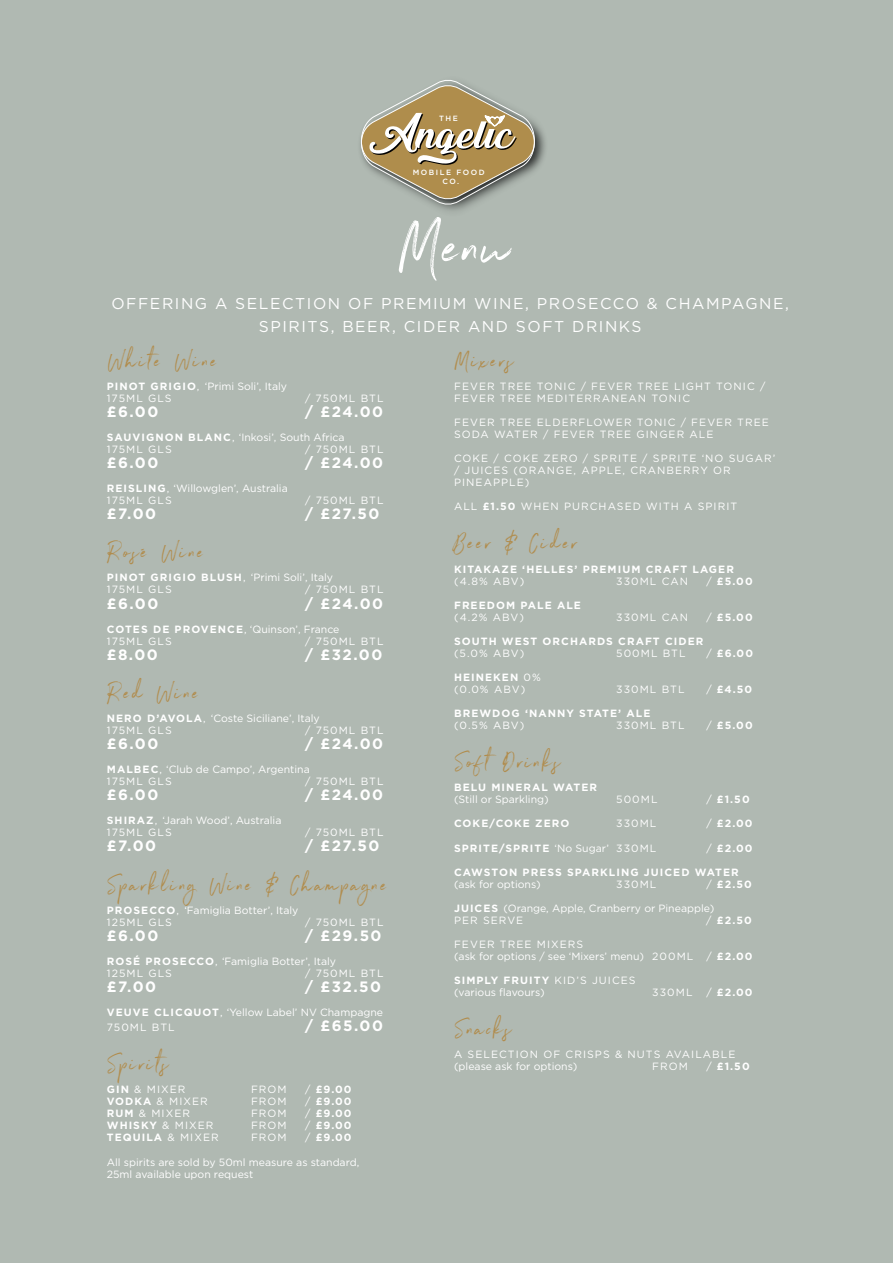
<style>
.page{position:relative;width:893px;height:1263px;background:#b0b9b2}
.page>*{position:absolute;margin:0;border:0;box-sizing:border-box;transform-origin:0 0}
.t1{font:72.15px "Northwell";color:#fff}
.t2{font:25.05px "Northwell";letter-spacing:.1em;color:#b08c4c}
.t3{font:15.6px/23px "Gotham";letter-spacing:.1em;color:#fff;text-align:center}
.t4{font:700 15px "Gotham";letter-spacing:.1em;color:#fff}
.t5{font:10.5px/12px "Gotham";color:#fff}
.t6{font:10.5px/12px "Gotham";letter-spacing:.1em;color:#fff}
.t7{font:700 10.5px "Gotham";letter-spacing:.1em;color:#fff}
.t8{font:500 7.5px/9.1px "Gotham";letter-spacing:.205em;color:#fff;text-align:center}
.s1{font-weight:700}
.s2{font-weight:400}
</style>
<div class="page">
<div style="left:357px;top:76px;width:191px;height:142px;background:#000001;opacity:.75"></div>
<svg style="left:357px;top:79px;width:183px;height:127px"></svg>
<p class="t8" style="left:439px;top:113px;width:20px">THE</p>
<p class="t8" style="left:413px;top:168px;width:73px">MOBILE FOOD<br>CO.</p>
<h1 class="t1" style="left:397px;top:194px;width:115px">Menu</h1>
<h3 class="t3" style="left:111px;top:292px;width:679px">OFFERING A SELECTION OF PREMIUM WINE, PROSECCO &amp; CHAMPAGNE,<br>SPIRITS, BEER, CIDER AND SOFT DRINKS</h3>
<h2 class="t2" style="left:107px;top:342px;width:112px">White Wine</h2>
<p class="t5" style="left:107px;top:380px;width:182px"><span class="s1">PINOT GRIGIO</span>, ‘Primi Soli’, Italy<br>175ML GLS</p>
<p class="t6" style="left:305px;top:392px;width:80px">/ 750ML BTL</p>
<h3 class="t4" style="left:107px;top:403px;width:53px">£6.00</h3>
<h3 class="t4" style="left:305px;top:403px;width:80px">/ £24.00</h3>
<p class="t5" style="left:107px;top:431px;width:239px"><span class="s1">SAUVIGNON BLANC</span>, ‘Inkosi’, South Africa<br>175ML GLS</p>
<p class="t6" style="left:305px;top:443px;width:80px">/ 750ML BTL</p>
<h3 class="t4" style="left:107px;top:454px;width:53px">£6.00</h3>
<h3 class="t4" style="left:305px;top:454px;width:80px">/ £24.00</h3>
<p class="t5" style="left:107px;top:482px;width:182px"><span class="s1">REISLING</span>, ‘Willowglen’, Australia<br>175ML GLS</p>
<p class="t6" style="left:305px;top:494px;width:80px">/ 750ML BTL</p>
<h3 class="t4" style="left:107px;top:505px;width:51px">£7.00</h3>
<h3 class="t4" style="left:305px;top:505px;width:76px">/ £27.50</h3>
<h2 class="t2" style="left:107px;top:534px;width:99px">Rosé Wine</h2>
<p class="t5" style="left:107px;top:571px;width:228px"><span class="s1">PINOT GRIGIO BLUSH</span>, ‘Primi Soli’, Italy<br>175ML GLS</p>
<p class="t6" style="left:305px;top:584px;width:80px">/ 750ML BTL</p>
<h3 class="t4" style="left:107px;top:594px;width:53px">£6.00</h3>
<h3 class="t4" style="left:305px;top:594px;width:80px">/ £24.00</h3>
<p class="t5" style="left:107px;top:623px;width:234px"><span class="s1">COTES DE PROVENCE</span>, ‘Quinson’, France<br>175ML GLS</p>
<p class="t6" style="left:305px;top:635px;width:80px">/ 750ML BTL</p>
<h3 class="t4" style="left:107px;top:646px;width:53px">£8.00</h3>
<h3 class="t4" style="left:305px;top:646px;width:79px">/ £32.00</h3>
<h2 class="t2" style="left:107px;top:675px;width:94px">Red Wine</h2>
<p class="t5" style="left:107px;top:712px;width:214px"><span class="s1">NERO D’AVOLA</span>, ‘Coste Siciliane’, Italy<br>175ML GLS</p>
<p class="t6" style="left:305px;top:724px;width:80px">/ 750ML BTL</p>
<h3 class="t4" style="left:107px;top:735px;width:53px">£6.00</h3>
<h3 class="t4" style="left:305px;top:735px;width:80px">/ £24.00</h3>
<p class="t5" style="left:107px;top:763px;width:204px"><span class="s1">MALBEC</span>, ‘Club de Campo’, Argentina<br>175ML GLS</p>
<p class="t6" style="left:305px;top:775px;width:80px">/ 750ML BTL</p>
<h3 class="t4" style="left:107px;top:786px;width:53px">£6.00</h3>
<h3 class="t4" style="left:305px;top:786px;width:80px">/ £24.00</h3>
<p class="t5" style="left:107px;top:814px;width:176px"><span class="s1">SHIRAZ</span>, ‘Jarah Wood’, Australia<br>175ML GLS</p>
<p class="t6" style="left:305px;top:826px;width:80px">/ 750ML BTL</p>
<h3 class="t4" style="left:107px;top:837px;width:51px">£7.00</h3>
<h3 class="t4" style="left:305px;top:837px;width:76px">/ £27.50</h3>
<h2 class="t2" style="left:107px;top:866px;width:282px">Sparkling Wine &amp; Champagne</h2>
<p class="t5" style="left:107px;top:904px;width:193px"><span class="s1">PROSECCO</span>, ‘Famiglia Botter’, Italy<br>125ML GLS</p>
<p class="t6" style="left:305px;top:916px;width:80px">/ 750ML BTL</p>
<h3 class="t4" style="left:107px;top:927px;width:53px">£6.00</h3>
<h3 class="t4" style="left:305px;top:927px;width:78px">/ £29.50</h3>
<p class="t5" style="left:107px;top:955px;width:231px"><span class="s1">ROSÉ PROSECCO</span>, ‘Famiglia Botter’, Italy<br>125ML GLS</p>
<p class="t6" style="left:305px;top:967px;width:80px">/ 750ML BTL</p>
<h3 class="t4" style="left:107px;top:978px;width:51px">£7.00</h3>
<h3 class="t4" style="left:305px;top:978px;width:78px">/ £32.50</h3>
<p class="t5" style="left:107px;top:1004px;width:278px;line-height:15px"><span class="s1">VEUVE CLICQUOT</span>, ‘Yellow Label’ NV Champagne<br>750ML BTL</p>
<h3 class="t4" style="left:305px;top:1017px;width:79px">/ £65.00</h3>
<h2 class="t2" style="left:107px;top:1046px;width:63px">Spirits</h2>
<p class="t6" style="left:107px;top:1083px;width:80px"><span class="s1">GIN</span> &amp; MIXER</p>
<p class="t6" style="left:251px;top:1083px;width:37px">FROM</p>
<p class="t7" style="left:305px;top:1083px;width:48px"><span class="s2">/</span> £9.00</p>
<p class="t6" style="left:107px;top:1095px;width:103px"><span class="s1">VODKA</span> &amp; MIXER</p>
<p class="t6" style="left:251px;top:1095px;width:37px">FROM</p>
<p class="t7" style="left:305px;top:1095px;width:48px"><span class="s2">/</span> £9.00</p>
<p class="t6" style="left:107px;top:1107px;width:85px"><span class="s1">RUM</span> &amp; MIXER</p>
<p class="t6" style="left:251px;top:1107px;width:37px">FROM</p>
<p class="t7" style="left:305px;top:1107px;width:48px"><span class="s2">/</span> £9.00</p>
<p class="t7" style="left:107px;top:1119px;width:108px">WHISKY <span class="s2">&amp; MIXER</span></p>
<p class="t6" style="left:251px;top:1119px;width:37px">FROM</p>
<p class="t7" style="left:305px;top:1119px;width:48px"><span class="s2">/</span> £9.00</p>
<p class="t7" style="left:107px;top:1131px;width:113px">TEQUILA <span class="s2">&amp; MIXER</span></p>
<p class="t6" style="left:251px;top:1131px;width:37px">FROM</p>
<p class="t7" style="left:305px;top:1131px;width:48px"><span class="s2">/</span> £9.00</p>
<p class="t5" style="left:107px;top:1155px;width:254px">All spirits are sold by 50ml measure as standard,<br>25ml available upon request</p>
<h2 class="t2" style="left:454px;top:342px;width:61px">Mixers</h2>
<p class="t6" style="left:454px;top:380px;width:313px">FEVER TREE TONIC / FEVER TREE LIGHT TONIC /<br>FEVER TREE MEDITERRANEAN TONIC</p>
<p class="t6" style="left:454px;top:416px;width:316px">FEVER TREE ELDERFLOWER TONIC / FEVER TREE<br>SODA WATER / FEVER TREE GINGER ALE</p>
<p class="t6" style="left:454px;top:452px;width:323px">COKE / COKE ZERO / SPRITE / SPRITE ‘NO SUGAR’ / JUICES (ORANGE, APPLE, CRANBERRY OR<br>PINEAPPLE)</p>
<p class="t6" style="left:454px;top:500px;width:285px">ALL <span class="s1">£1.50</span> WHEN PURCHASED WITH A SPIRIT</p>
<h2 class="t2" style="left:454px;top:525px;width:125px">Beer &amp; Cider</h2>
<p class="t7" style="left:454px;top:563px;width:281px">KITAKAZE ‘HELLES’ PREMIUM CRAFT LAGER</p>
<p class="t6" style="left:454px;top:575px;width:72px">(4.8% ABV)</p>
<p class="t6" style="left:616px;top:575px;width:73px">330ML CAN</p>
<p class="t7" style="left:706px;top:575px;width:48px"><span class="s2">/</span> £5.00</p>
<p class="t7" style="left:454px;top:599px;width:128px">FREEDOM PALE ALE</p>
<p class="t6" style="left:454px;top:611px;width:71px">(4.2% ABV)</p>
<p class="t6" style="left:616px;top:611px;width:73px">330ML CAN</p>
<p class="t7" style="left:706px;top:611px;width:48px"><span class="s2">/</span> £5.00</p>
<p class="t7" style="left:454px;top:635px;width:251px">SOUTH WEST ORCHARDS CRAFT CIDER</p>
<p class="t6" style="left:454px;top:647px;width:72px">(5.0% ABV)</p>
<p class="t6" style="left:616px;top:647px;width:71px">500ML BTL</p>
<p class="t7" style="left:706px;top:647px;width:48px"><span class="s2">/</span> £6.00</p>
<p class="t6" style="left:454px;top:671px;width:88px"><span class="s1">HEINEKEN</span> 0% (0.0% ABV)</p>
<p class="t6" style="left:616px;top:683px;width:70px">330ML BTL</p>
<p class="t7" style="left:706px;top:683px;width:47px"><span class="s2">/</span> £4.50</p>
<p class="t7" style="left:454px;top:707px;width:198px">BREWDOG ‘NANNY STATE’ ALE</p>
<p class="t6" style="left:454px;top:719px;width:72px">(0.5% ABV)</p>
<p class="t6" style="left:616px;top:719px;width:70px">330ML BTL</p>
<p class="t7" style="left:706px;top:719px;width:48px"><span class="s2">/</span> £5.00</p>
<h2 class="t2" style="left:454px;top:744px;width:108px">Soft Drinks</h2>
<p class="t7" style="left:454px;top:781px;width:145px">BELU MINERAL WATER</p>
<p class="t5" style="left:454px;top:793px;width:96px">(Still or Sparkling)</p>
<p class="t6" style="left:616px;top:793px;width:43px">500ML</p>
<p class="t7" style="left:706px;top:793px;width:45px"><span class="s2">/</span> £1.50</p>
<p class="t7" style="left:454px;top:818px;width:117px">COKE/COKE ZERO</p>
<p class="t6" style="left:616px;top:817px;width:42px">330ML</p>
<p class="t7" style="left:706px;top:818px;width:48px"><span class="s2">/</span> £2.00</p>
<p class="t5" style="left:454px;top:842px;width:204px"><span class="s1">SPRITE/SPRITE</span> ‘No Sugar’ 330ML</p>
<p class="t7" style="left:706px;top:842px;width:48px"><span class="s2">/</span> £2.00</p>
<p class="t7" style="left:454px;top:866px;width:286px">CAWSTON PRESS SPARKLING JUICED WATER</p>
<p class="t5" style="left:454px;top:878px;width:88px">(ask for options)</p>
<p class="t6" style="left:616px;top:878px;width:42px">330ML</p>
<p class="t7" style="left:706px;top:878px;width:47px"><span class="s2">/</span> £2.50</p>
<p class="t5" style="left:454px;top:902px;width:262px"><span class="s1">JUICES</span> (Orange, Apple, Cranberry or Pineapple)<br>PER SERVE</p>
<p class="t7" style="left:706px;top:914px;width:47px"><span class="s2">/</span> £2.50</p>
<p class="t5" style="left:454px;top:938px;width:300px">FEVER TREE MIXERS<br>(ask for options / see ‘Mixers’ menu) 200ML / <span class="s1">£2.00</span></p>
<p class="t5" style="left:454px;top:974px;width:183px"><span class="s1">SIMPLY FRUITY</span> KID’S JUICES (various flavours)</p>
<p class="t6" style="left:652px;top:986px;width:42px">330ML</p>
<p class="t7" style="left:706px;top:986px;width:48px"><span class="s2">/</span> £2.00</p>
<h2 class="t2" style="left:454px;top:1011px;width:59px">Snacks</h2>
<p class="t6" style="left:454px;top:1048px;width:283px">A SELECTION OF CRISPS &amp; NUTS AVAILABLE (please ask for options)</p>
<p class="t6" style="left:652px;top:1060px;width:37px">FROM</p>
<p class="t7" style="left:706px;top:1060px;width:45px"><span class="s2">/</span> £1.50</p>
</div>
